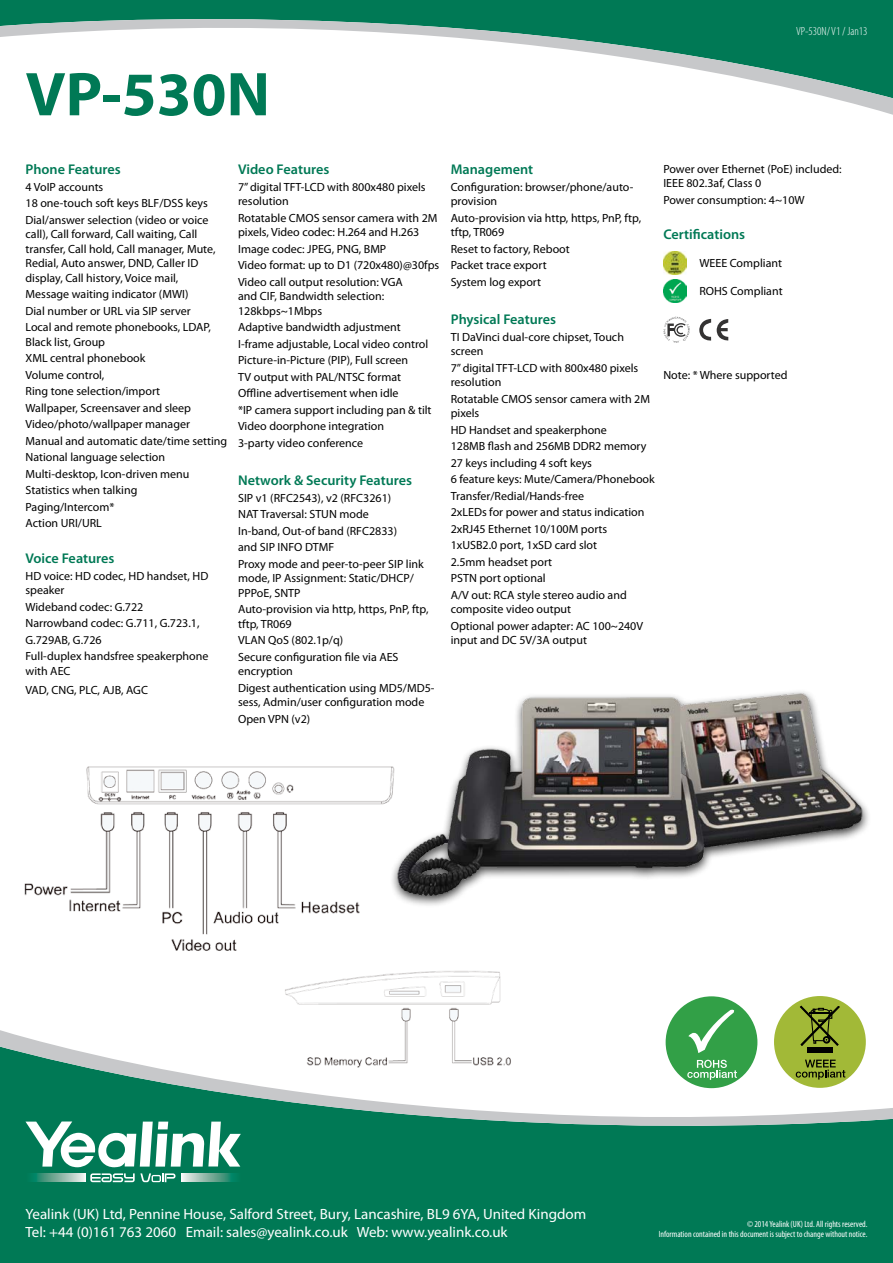
<style>
.page{position:relative;width:893px;height:1263px;background:#fff}
.page>*{position:absolute;margin:0;border:0;box-sizing:border-box;transform-origin:0 0}
.t1{font:700 62.4px "Myriad Pro";color:#007955}
.t2{font:14.85px/18px "Myriad Pro";color:#fff}
.t3{font:600 14.1px "Myriad Pro";color:#007955}
.t4{font:11.85px/16.5px "Myriad Pro";color:#000}
.t5{font:300 condensed 11.85px "Myriad Pro";color:#fff}
.t6{font:condensed 9px/10.8px "Myriad Pro";color:#fff;text-align:right}
</style>
<div class="page">
<div style="left:0;top:1161px;width:893px;height:102px;background:#007955"></div>
<svg style="left:0;top:1026px;width:893px;height:135px"></svg>
<svg style="left:0;top:0;width:893px;height:115px"></svg>
<svg style="left:90px;top:1173px;width:85px;height:9px"></svg>
<svg style="left:26px;top:1174px;width:59px;height:7px"></svg>
<svg style="left:181px;top:1174px;width:60px;height:7px"></svg>
<svg style="left:26px;top:1121px;width:215px;height:46px"></svg>
<img style="left:663px;top:251px;width:24px;height:24px">
<img style="left:663px;top:279px;width:24px;height:24px">
<svg style="left:699px;top:319px;width:29px;height:22px"></svg>
<svg style="left:663px;top:317px;width:27px;height:26px"></svg>
<img style="left:24px;top:766px;width:363px;height:185px">
<img style="left:387px;top:691px;width:480px;height:211px">
<div style="left:774px;top:996px;width:92px;height:92px;background:#a2b937;border-radius:50%"></div>
<svg style="left:796px;top:1059px;width:49px;height:20px"></svg>
<svg style="left:800px;top:1006px;width:39px;height:39px"></svg>
<div style="left:807px;top:1047px;width:26px;height:6px;background:#000"></div>
<div style="left:666px;top:996px;width:91px;height:92px;background:#32a047;border-radius:50%"></div>
<svg style="left:688px;top:1009px;width:47px;height:44px"></svg>
<svg style="left:687px;top:1060px;width:50px;height:20px"></svg>
<img style="left:279px;top:927px;width:240px;height:144px">
<h1 class="t1" style="left:26px;top:54px;width:246px">VP-530N</h1>
<p class="t5" style="left:796px;top:24px;width:73px">VP-530N/ V1 / Jan13</p>
<p class="t3" style="left:26px;top:161px;width:97px">Phone Features</p>
<p class="t4" style="left:26px;top:179px;width:184px">4 VoIP accounts<br>18 one-touch soft keys BLF/DSS keys<br>Dial/answer selection (video or voice</p>
<p class="t4" style="left:26px;top:227px;width:192px;line-height:14.4px">call), Call forward, Call waiting, Call transfer, Call hold, Call manager, Mute, Redial, Auto answer, DND, Caller ID display, Call history, Voice mail,</p>
<p class="t4" style="left:26px;top:286px;width:187px">Message waiting indicator (MWI)<br>Dial number or URL via SIP server<br>Local and remote phonebooks, LDAP,</p>
<p class="t4" style="left:26px;top:333px;width:203px">Black list, Group<br>XML central phonebook<br>Volume control,<br>Ring tone selection/import<br>Wallpaper, Screensaver and sleep<br>Video/photo/wallpaper manager<br>Manual and automatic date/time setting<br>National language selection<br>Multi-desktop, Icon-driven menu<br>Statistics when talking<br>Paging/Intercom*<br>Action URI/URL</p>
<p class="t3" style="left:26px;top:549px;width:90px">Voice Features</p>
<p class="t4" style="left:26px;top:568px;width:184px;line-height:14.4px">HD voice: HD codec, HD handset, HD speaker</p>
<p class="t4" style="left:26px;top:598px;width:184px">Wideband codec: G.722<br>Narrowband codec: G.711, G.723.1,<br>G.729AB, G.726<br>Full-duplex handsfree speakerphone</p>
<p class="t4" style="left:26px;top:661px;width:124px;line-height:19.2px">with AEC<br>VAD, CNG, PLC, AJB, AGC</p>
<p class="t3" style="left:238px;top:161px;width:93px">Video Features</p>
<p class="t4" style="left:238px;top:180px;width:189px;line-height:14.4px">7” digital TFT-LCD with 800x480 pixels resolution</p>
<p class="t4" style="left:238px;top:210px;width:201px;line-height:14.4px">Rotatable CMOS sensor camera with 2M pixels, Video codec: H.264 and H.263</p>
<p class="t4" style="left:238px;top:240px;width:203px">Image codec: JPEG, PNG, BMP<br>Video format: up to D1 (720x480)@30fps<br>Video call output resolution: VGA</p>
<p class="t4" style="left:238px;top:289px;width:148px;line-height:14.4px">and CIF, Bandwidth selection:<br>128kbps~1Mbps</p>
<p class="t4" style="left:238px;top:319px;width:195px">Adaptive bandwidth adjustment I-frame adjustable, Local video control Picture-in-Picture (PIP), Full screen<br>TV output with PAL/NTSC format Offline advertisement when idle<br>*IP camera support including pan &amp; tilt Video doorphone integration<br>3-party video conference</p>
<p class="t3" style="left:238px;top:472px;width:175px">Network &amp; Security Features</p>
<p class="t4" style="left:238px;top:489px;width:187px">SIP v1 (RFC2543), v2 (RFC3261)<br>NAT Traversal: STUN mode<br>In-band, Out-of band (RFC2833)<br>and SIP INFO DTMF<br>Proxy mode and peer-to-peer SIP link</p>
<p class="t4" style="left:238px;top:571px;width:177px;line-height:14.4px">mode, IP Assignment: Static/DHCP/<br>PPPoE, SNTP</p>
<p class="t4" style="left:238px;top:602px;width:192px;line-height:14.4px">Auto-provision via http, https, PnP, ftp, tftp, TR069</p>
<p class="t4" style="left:238px;top:632px;width:162px">VLAN QoS (802.1p/q)<br>Secure configuration file via AES</p>
<p class="t4" style="left:238px;top:663px;width:198px">encryption<br>Digest authentication using MD5/MD5-</p>
<p class="t4" style="left:238px;top:694px;width:188px">sess, Admin/user configuration mode<br>Open VPN (v2)</p>
<p class="t3" style="left:451px;top:161px;width:84px">Management</p>
<p class="t4" style="left:451px;top:180px;width:184px;line-height:14.4px">Configuration: browser/phone/auto&shy;provision</p>
<p class="t4" style="left:451px;top:210px;width:192px;line-height:14.4px">Auto-provision via http, https, PnP, ftp, tftp, TR069</p>
<p class="t4" style="left:451px;top:240px;width:121px">Reset to factory, Reboot<br>Packet trace export<br>System log export</p>
<p class="t3" style="left:451px;top:311px;width:107px">Physical Features</p>
<p class="t4" style="left:451px;top:329px;width:175px;line-height:14.4px">TI DaVinci dual-core chipset, Touch screen</p>
<p class="t4" style="left:451px;top:360px;width:189px;line-height:14.4px">7” digital TFT-LCD with 800x480 pixels resolution</p>
<p class="t4" style="left:451px;top:391px;width:201px;line-height:14.4px">Rotatable CMOS sensor camera with 2M pixels</p>
<p class="t4" style="left:451px;top:421px;width:206px">HD Handset and speakerphone<br>128MB flash and 256MB DDR2 memory<br>27 keys including 4 soft keys<br>6 feature keys: Mute/Camera/Phonebook<br>Transfer/Redial/Hands-free<br>2xLEDs for power and status indication<br>2xRJ45 Ethernet 10/100M ports<br>1xUSB2.0 port, 1xSD card slot<br>2.5mm headset port<br>PSTN port optional<br>A/V out: RCA style stereo audio and</p>
<p class="t4" style="left:451px;top:601px;width:194px">composite video output<br>Optional power adapter: AC 100~240V</p>
<p class="t4" style="left:451px;top:632px;width:138px">input and DC 5V/3A output</p>
<p class="t4" style="left:663px;top:161px;width:180px;line-height:14.4px">Power over Ethernet (PoE) included:<br>IEEE 802.3af, Class 0</p>
<p class="t4" style="left:663px;top:191px;width:143px">Power consumption: 4~10W</p>
<p class="t3" style="left:663px;top:226px;width:83px">Certifications</p>
<p class="t4" style="left:699px;top:255px;width:84px">WEEE Compliant</p>
<p class="t4" style="left:699px;top:283px;width:85px">ROHS Compliant</p>
<p class="t4" style="left:663px;top:366px;width:126px">Note: * Where supported</p>
<p class="t2" style="left:26px;top:1205px;width:562px">Yealink (UK) Ltd, Pennine House, Salford Street, Bury, Lancashire, BL9 6YA, United Kingdom<br>Tel: +44 (0)161 763 2060 Email: sales@yealink.co.uk Web: www.yealink.co.uk</p>
<p class="t6" style="left:659px;top:1218px;width:210px">© 2014 Yealink (UK) Ltd. All rights reserved.<br>Information contained in this document is subject to change without notice.</p>
</div>
